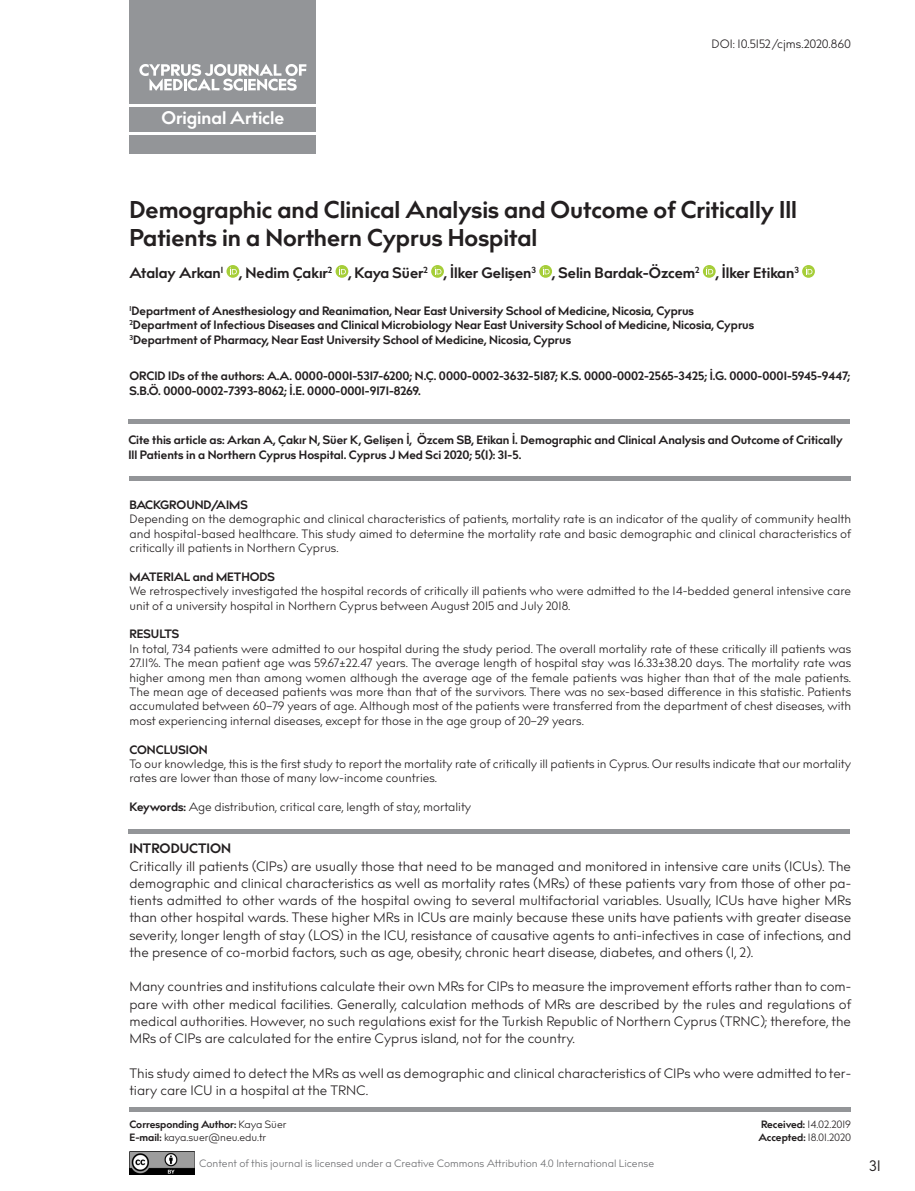
<style>
.page{position:relative;width:915px;height:1191px;background:#fff}
.page>*{position:absolute;margin:0;border:0;box-sizing:border-box;transform-origin:0 0}
.t1{font:700 24px/28.8px "billcorporatenarrow";color:#231f20}
.t2{font:700 18px "billcorporatenarrow";color:#fff}
.t3{font:700 15px "billcorporatenarrow";color:#231f20}
.t4{font:15px "billcorporatenarrow";color:#231f20}
.t5{font:13.5px/17.2px "billcorporatenarrow";color:#231f20;text-align:justify}
.t6{font:700 13.5px "billcorporatenarrow";color:#231f20}
.t7{font:12px/14.4px "billcorporatenarrow";color:#231f20;text-align:justify}
.t8{font:700 12px/14.4px "billcorporatenarrow";color:#231f20}
.t9{font:10.5px/12.6px "billcorporatenarrow";color:#231f20}
.t10{font:10.5px "billcorporatenarrow";color:#6c6d70}
.s1{font-weight:700}
</style>
<div class="page">
<div style="left:129px;top:0;width:187px;height:154px;background:#939598"></div>
<svg style="left:139px;top:64px;width:167px;height:27px"></svg>
<hr style="left:129px;top:132px;width:187px;height:3px;background:#fff">
<hr style="left:129px;top:104px;width:187px;height:2px;background:#fff">
<svg style="left:226px;top:265px;width:13px;height:13px"></svg>
<svg style="left:230px;top:267px;width:7px;height:7px"></svg>
<svg style="left:335px;top:265px;width:13px;height:13px"></svg>
<svg style="left:339px;top:267px;width:7px;height:7px"></svg>
<svg style="left:431px;top:265px;width:13px;height:13px"></svg>
<svg style="left:434px;top:267px;width:7px;height:7px"></svg>
<svg style="left:539px;top:265px;width:13px;height:13px"></svg>
<svg style="left:542px;top:267px;width:7px;height:7px"></svg>
<svg style="left:702px;top:265px;width:13px;height:13px"></svg>
<svg style="left:706px;top:267px;width:7px;height:7px"></svg>
<svg style="left:801px;top:265px;width:13px;height:13px"></svg>
<svg style="left:805px;top:267px;width:7px;height:7px"></svg>
<div style="left:129px;top:1106px;width:721px;height:5px;background:#939598"></div>
<hr style="left:128px;top:829px;width:721px;height:4px;background:#939598">
<hr style="left:128px;top:419px;width:721px;height:4px;background:#939598">
<div style="left:129px;top:476px;width:721px;height:5px;background:#939598"></div>
<img style="left:129px;top:1151px;width:66px;height:23px">
<h2 class="t2" style="left:161px;top:105px;width:124px">Original Article</h2>
<p class="t7" style="left:711px;top:37px;width:141px">DOI: 10.5152/cjms.2020.860</p>
<h1 class="t1" style="left:129px;top:196px;width:668px">Demographic and Clinical Analysis and Outcome of Critically Ill<br>Patients in a Northern Cyprus Hospital</h1>
<p class="t3" style="left:129px;top:262px;width:670px">Atalay Arkan<sup>1</sup> , Nedim Çakır<sup>2</sup> , Kaya Süer<sup>2</sup> , İlker Gelişen<sup>3</sup> , Selin Bardak-Özcem<sup>2</sup> , İlker Etikan<sup>3</sup></p>
<p class="t8" style="left:129px;top:304px;width:626px"><sup>1</sup>Department of Anesthesiology and Reanimation, Near East University School of Medicine, Nicosia, Cyprus<br><sup>2</sup>Department of Infectious Diseases and Clinical Microbiology Near East University School of Medicine, Nicosia, Cyprus<br><sup>3</sup>Department of Pharmacy, Near East University School of Medicine, Nicosia, Cyprus</p>
<p class="t8" style="left:129px;top:369px;width:722px">ORCID IDs of the authors: A.A. 0000-0001-5317-6200; N.Ç. 0000-0002-3632-5187; K.S. 0000-0002-2565-3425; İ.G. 0000-0001-5945-9447;<br>S.B.Ö. 0000-0002-7393-8062; İ.E. 0000-0001-9171-8269.</p>
<p class="t8" style="left:128px;top:433px;width:715px">Cite this article as: Arkan A, Çakır N, Süer K, Gelişen İ, Özcem SB, Etikan İ. Demographic and Clinical Analysis and Outcome of Critically<br>Ill Patients in a Northern Cyprus Hospital. Cyprus J Med Sci 2020; 5(1): 31-5.</p>
<p class="t8" style="left:129px;top:498px;width:120px">BACKGROUND/AIMS</p>
<p class="t7" style="left:129px;top:512px;width:723px">Depending on the demographic and clinical characteristics of patients, mortality rate is an indicator of the quality of community health and hospital-based healthcare. This study aimed to determine the mortality rate and basic demographic and clinical characteristics of critically ill patients in Northern Cyprus.</p>
<p class="t8" style="left:129px;top:570px;width:147px">MATERIAL and METHODS</p>
<p class="t7" style="left:129px;top:584px;width:723px">We retrospectively investigated the hospital records of critically ill patients who were admitted to the 14-bedded general intensive care unit of a university hospital in Northern Cyprus between August 2015 and July 2018.</p>
<p class="t8" style="left:129px;top:627px;width:51px">RESULTS</p>
<p class="t7" style="left:129px;top:642px;width:723px">In total, 734 patients were admitted to our hospital during the study period. The overall mortality rate of these critically ill patients was 27.11%. The mean patient age was 59.67±22.47 years. The average length of hospital stay was 16.33±38.20 days. The mortality rate was higher among men than among women although the average age of the female patients was higher than that of the male patients.<br>The mean age of deceased patients was more than that of the survivors. There was no sex-based difference in this statistic. Patients accumulated between 60–79 years of age. Although most of the patients were transferred from the department of chest diseases, with most experiencing internal diseases, except for those in the age group of 20–29 years.</p>
<p class="t8" style="left:129px;top:742px;width:80px">CONCLUSION</p>
<p class="t7" style="left:129px;top:757px;width:723px">To our knowledge, this is the first study to report the mortality rate of critically ill patients in Cyprus. Our results indicate that our mortality rates are lower than those of many low-income countries.</p>
<p class="t7" style="left:129px;top:800px;width:343px"><span class="s1">Keywords:</span> Age distribution, critical care, length of stay, mortality</p>
<p class="t6" style="left:129px;top:839px;width:103px">INTRODUCTION</p>
<p class="t5" style="left:129px;top:857px;width:723px">Critically ill patients (CIPs) are usually those that need to be managed and monitored in intensive care units (ICUs). The demographic and clinical characteristics as well as mortality rates (MRs) of these patients vary from those of other pa&shy;tients admitted to other wards of the hospital owing to several multifactorial variables. Usually, ICUs have higher MRs than other hospital wards. These higher MRs in ICUs are mainly because these units have patients with greater disease severity, longer length of stay (LOS) in the ICU, resistance of causative agents to anti-infectives in case of infections, and the presence of co-morbid factors, such as age, obesity, chronic heart disease, diabetes, and others (1, 2).</p>
<p class="t5" style="left:129px;top:978px;width:723px">Many countries and institutions calculate their own MRs for CIPs to measure the improvement efforts rather than to com&shy;pare with other medical facilities. Generally, calculation methods of MRs are described by the rules and regulations of medical authorities. However, no such regulations exist for the Turkish Republic of Northern Cyprus (TRNC); therefore, the MRs of CIPs are calculated for the entire Cyprus island, not for the country.</p>
<p class="t5" style="left:129px;top:1064px;width:723px">This study aimed to detect the MRs as well as demographic and clinical characteristics of CIPs who were admitted to ter&shy;tiary care ICU in a hospital at the TRNC.</p>
<p class="t9" style="left:129px;top:1118px;width:158px"><span class="s1">Corresponding Author:</span> Kaya Süer<br><span class="s1">E-mail:</span> kaya.suer@neu.edu.tr</p>
<p class="t10" style="left:199px;top:1155px;width:456px">Content of this journal is licensed under a Creative Commons Attribution 4.0 International License</p>
<p class="t9" style="left:758px;top:1118px;width:94px"><span class="s1">Received:</span> 14.02.2019<br><span class="s1">Accepted:</span> 18.01.2020</p>
<p class="t4" style="left:868px;top:1155px;width:13px">31</p>
</div>
